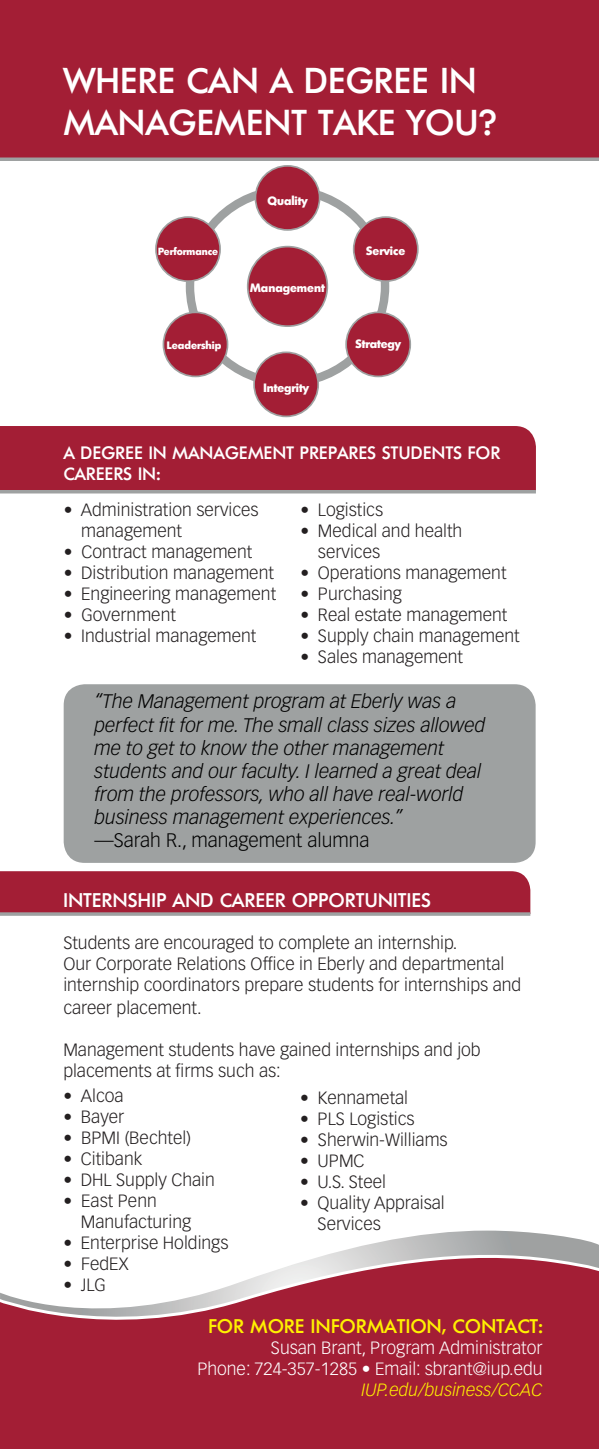
<style>
.page{position:relative;width:599px;height:1449px;background:#fff}
.page>*{position:absolute;margin:0;border:0;box-sizing:border-box;transform-origin:0 0}
.t1{font:500 35px/42px "Limerick";letter-spacing:.025em;color:#fff}
.t2{font:italic 300 19.25px/23.1px "Vectora LH";color:#000}
.t3{font:500 19.25px "Limerick";letter-spacing:.025em;color:#fff}
.t4{font:500 19.25px "Limerick";letter-spacing:.025em;color:#fff101}
.t5{font:300 19.25px "Vectora LH";color:#000}
.t6{font:300 17.5px/21px "Vectora LH";color:#231f20}
.t7{font:300 17.5px/21px "Vectora LH";color:#fff;text-align:right}
.t8{font:500 17.5px/21px "Limerick";letter-spacing:.025em;color:#fff}
.t9{font:italic 300 17.5px "Vectora LH";color:#fff101}
.t10{font:800 11.72px "Limerick";color:#fff}
.t11{font:800 10.5px "Limerick";color:#fff}
.t12{font:800 10.15px "Limerick";color:#fff}
</style>
<div class="page">
<div style="left:0;top:1424px;width:598px;height:25px;background:#a31e35"></div>
<div style="left:0;top:871px;width:530px;height:41px;background:#a31e35"></div>
<svg style="left:0;top:912px;width:530px;height:4px;background:#a29b9c"></svg>
<div style="left:64px;top:684px;width:471px;height:179px;background:#9ea1a1;border-radius:21px"></div>
<div style="left:0;top:426px;width:536px;height:64px;background:#a31e35"></div>
<div style="left:0;top:0;width:598px;height:158px;background:#a31e35"></div>
<svg style="left:358px;top:1231px;width:240px;height:16px"></svg>
<svg style="left:346px;top:1247px;width:252px;height:3px"></svg>
<svg style="left:0;top:1250px;width:598px;height:174px;fill:#a31e35"></svg>
<svg style="left:0;top:490px;width:536px;height:4px;background:#aaacac"></svg>
<hr style="left:0;top:158px;width:598px;height:3px;background:#9ea1a1">
<div style="left:248px;top:247px;width:79px;height:79px;background:#a31e35;border-radius:50%"></div>
<div style="left:247px;top:246px;width:81px;height:81px;border:2px solid #9ea1a1;border-radius:50%"></div>
<div style="left:163px;top:312px;width:64px;height:64px;background:#a31e35;border-radius:50%"></div>
<div style="left:162px;top:312px;width:66px;height:65px;border:2px solid #9ea1a1;border-radius:50%"></div>
<div style="left:254px;top:352px;width:64px;height:64px;background:#a31e35;border-radius:50%"></div>
<div style="left:253px;top:352px;width:66px;height:65px;border:2px solid #9ea1a1;border-radius:50%"></div>
<div style="left:346px;top:312px;width:64px;height:64px;background:#a31e35;border-radius:50%"></div>
<div style="left:345px;top:312px;width:66px;height:65px;border:2px solid #9ea1a1;border-radius:50%"></div>
<div style="left:156px;top:217px;width:64px;height:64px;background:#a31e35;border-radius:50%"></div>
<div style="left:155px;top:216px;width:66px;height:66px;border:2px solid #9ea1a1;border-radius:50%"></div>
<div style="left:255px;top:166px;width:64px;height:64px;background:#a31e35;border-radius:50%"></div>
<div style="left:254px;top:165px;width:66px;height:66px;border:2px solid #9ea1a1;border-radius:50%"></div>
<div style="left:353px;top:217px;width:64px;height:64px;background:#a31e35;border-radius:50%"></div>
<div style="left:353px;top:216px;width:65px;height:66px;border:2px solid #9ea1a1;border-radius:50%"></div>
<h1 class="t1" style="left:64px;top:59px;width:434px">WHERE CAN A DEGREE IN<br>MANAGEMENT TAKE YOU?</h1>
<p class="t12" style="left:158px;top:245px;width:61px">Performance</p>
<p class="t11" style="left:167px;top:338px;width:56px">Leadership</p>
<p class="t10" style="left:267px;top:193px;width:42px">Quality</p>
<p class="t10" style="left:250px;top:280px;width:76px">Management</p>
<p class="t10" style="left:263px;top:380px;width:47px">Integrity</p>
<p class="t10" style="left:366px;top:243px;width:40px">Service</p>
<p class="t10" style="left:355px;top:336px;width:47px">Strategy</p>
<p class="t8" style="left:64px;top:442px;width:438px">A DEGREE IN MANAGEMENT PREPARES STUDENTS FOR<br>CAREERS IN:</p>
<p class="t6" style="left:81px;top:500px;width:179px;text-indent:-18px">• Administration services management</p>
<p class="t6" style="left:64px;top:542px;width:190px">• Contract management</p>
<p class="t6" style="left:64px;top:563px;width:212px">• Distribution management</p>
<p class="t6" style="left:64px;top:584px;width:214px">• Engineering management</p>
<p class="t6" style="left:64px;top:605px;width:114px">• Government</p>
<p class="t6" style="left:64px;top:626px;width:194px">• Industrial management</p>
<p class="t6" style="left:300px;top:500px;width:84px">• Logistics</p>
<p class="t6" style="left:318px;top:521px;width:146px;text-indent:-18px">• Medical and health services</p>
<p class="t6" style="left:300px;top:563px;width:207px">• Operations management</p>
<p class="t6" style="left:300px;top:584px;width:103px">• Purchasing</p>
<p class="t6" style="left:300px;top:605px;width:208px">• Real estate management</p>
<p class="t6" style="left:300px;top:626px;width:221px">• Supply chain management</p>
<p class="t6" style="left:300px;top:647px;width:164px">• Sales management</p>
<p class="t2" style="left:94px;top:690px;width:392px">“The Management program at Eberly was a perfect fit for me. The small class sizes allowed me to get to know the other management students and our faculty. I learned a great deal from the professors, who all have real-world business management experiences.”</p>
<p class="t5" style="left:94px;top:829px;width:276px">—Sarah R., management alumna</p>
<p class="t3" style="left:63px;top:887px;width:369px">INTERNSHIP AND CAREER OPPORTUNITIES</p>
<p class="t6" style="left:63px;top:932px;width:459px">Students are encouraged to complete an internship.<br>Our Corporate Relations Office in Eberly and departmental internship coordinators prepare students for internships and</p>
<p class="t6" style="left:63px;top:997px;width:140px">career placement.</p>
<p class="t6" style="left:63px;top:1039px;width:419px">Management students have gained internships and job placements at firms such as:</p>
<p class="t6" style="left:63px;top:1086px;width:62px">• Alcoa</p>
<p class="t6" style="left:63px;top:1107px;width:62px">• Bayer</p>
<p class="t6" style="left:63px;top:1128px;width:129px">• BPMI (Bechtel)</p>
<p class="t6" style="left:63px;top:1149px;width:80px">• Citibank</p>
<p class="t6" style="left:63px;top:1170px;width:153px">• DHL Supply Chain</p>
<p class="t6" style="left:81px;top:1191px;width:112px;text-indent:-18px">• East Penn<br>Manufacturing</p>
<p class="t6" style="left:63px;top:1233px;width:167px">• Enterprise Holdings</p>
<p class="t6" style="left:63px;top:1254px;width:67px">• FedEX</p>
<p class="t6" style="left:63px;top:1275px;width:44px">• JLG</p>
<p class="t6" style="left:300px;top:1088px;width:109px">• Kennametal</p>
<p class="t6" style="left:300px;top:1109px;width:116px">• PLS Logistics</p>
<p class="t6" style="left:300px;top:1130px;width:149px">• Sherwin-Williams</p>
<p class="t6" style="left:300px;top:1151px;width:66px">• UPMC</p>
<p class="t6" style="left:300px;top:1172px;width:87px">• U.S. Steel</p>
<p class="t6" style="left:317px;top:1193px;width:129px;text-indent:-18px">• Quality Appraisal<br>Services</p>
<p class="t4" style="left:208px;top:1314px;width:335px">FOR MORE INFORMATION, CONTACT:</p>
<p class="t7" style="left:197px;top:1338px;width:347px">Susan Brant, Program Administrator<br>Phone: 724-357-1285 • Email: sbrant@iup.edu</p>
<p class="t9" style="left:361px;top:1380px;width:182px">IUP.edu/business/CCAC</p>
</div>
